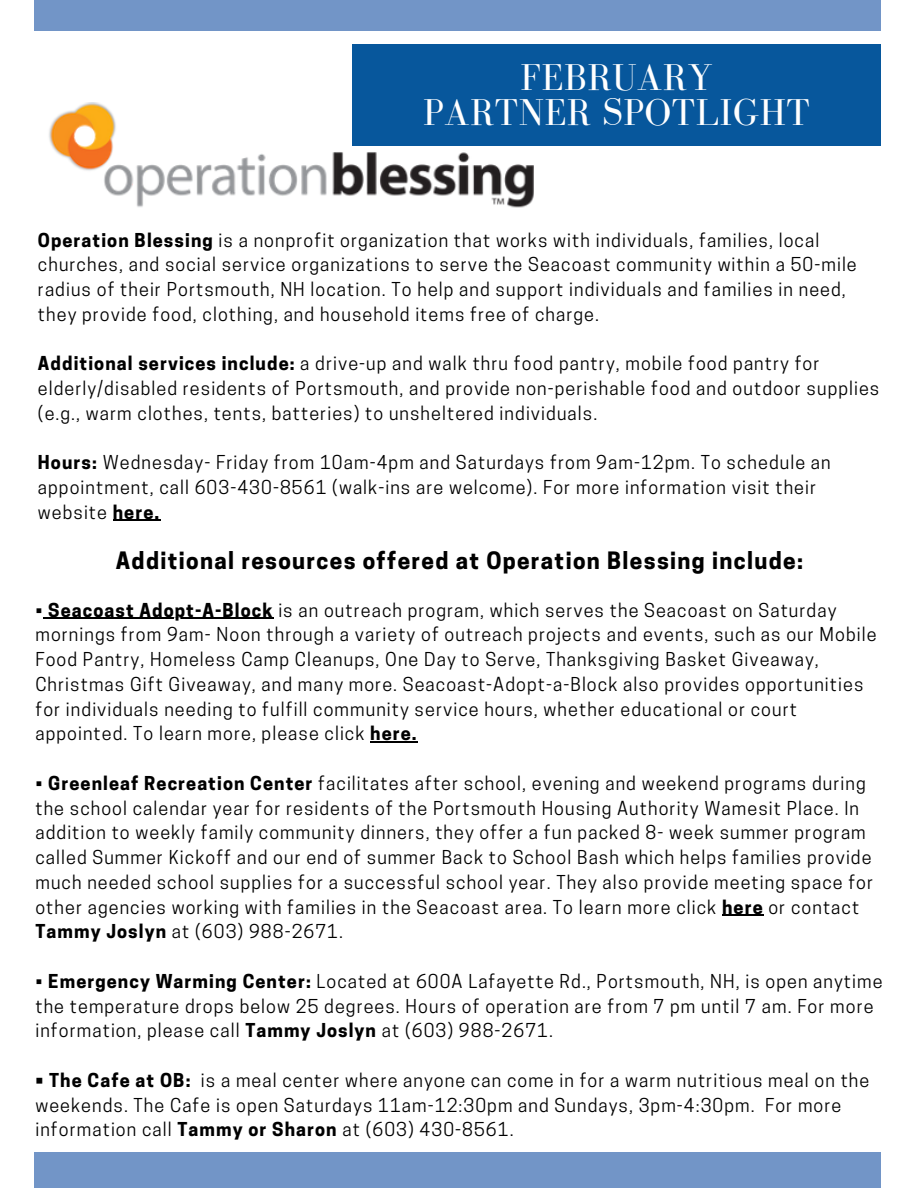
<style>
.page{position:relative;width:918px;height:1188px;background:#fff}
.page>*{position:absolute;margin:0;border:0;box-sizing:border-box;transform-origin:0 0}
.t1{font:38.4px/35px "Bodoni FLF";letter-spacing:.01em;color:#fff;text-align:center}
.t2{font:700 22.5px "Cooper Hewitt";letter-spacing:.06em;color:#000}
.t3{font:18px/24.8px "Cooper Hewitt";letter-spacing:.06em;color:#000}
.s1{font-weight:700}
</style>
<div class="page">
<div style="left:35px;top:1153px;width:846px;height:35px;background:#7295c7"></div>
<div style="left:35px;top:0;width:846px;height:31px;background:#7295c7"></div>
<div style="left:352px;top:44px;width:529px;height:102px;background:#07579c"></div>
<hr style="left:113px;top:520px;width:47px;height:1px;background:#000">
<hr style="left:44px;top:618px;width:230px;height:1px;background:#000">
<hr style="left:370px;top:742px;width:48px;height:1px;background:#000">
<hr style="left:722px;top:915px;width:42px;height:1px;background:#000">
<img style="left:49px;top:102px;width:484px;height:106px">
<h1 class="t1" style="left:423px;top:59px;width:388px">FEBRUARY<br>PARTNER SPOTLIGHT</h1>
<p class="t3" style="left:38px;top:230px;width:820px"><span class="s1">Operation Blessing</span> is a nonprofit organization that works with individuals, families, local churches, and social service organizations to serve the Seacoast community within a 50-mile radius of their Portsmouth, NH location. To help and support individuals and families in need, they provide food, clothing, and household items free of charge.</p>
<p class="t3" style="left:38px;top:353px;width:843px"><span class="s1">Additional services include:</span> a drive-up and walk thru food pantry, mobile food pantry for elderly/disabled residents of Portsmouth, and provide non-perishable food and outdoor supplies (e.g., warm clothes, tents, batteries) to unsheltered individuals.</p>
<p class="t3" style="left:38px;top:452px;width:794px"><span class="s1">Hours:</span> Wednesday- Friday from 10am-4pm and Saturdays from 9am-12pm. To schedule an appointment, call 603-430-8561 (walk-ins are welcome). For more information visit their website <span class="s1">here.</span></p>
<p class="t2" style="left:116px;top:553px;width:689px">Additional resources offered at Operation Blessing include:</p>
<p class="t3" style="left:35px;top:600px;width:843px">• <span class="s1">Seacoast Adopt-A-Block</span> is an outreach program, which serves the Seacoast on Saturday mornings from 9am- Noon through a variety of outreach projects and events, such as our Mobile Food Pantry, Homeless Camp Cleanups, One Day to Serve, Thanksgiving Basket Giveaway, Christmas Gift Giveaway, and many more. Seacoast-Adopt-a-Block also provides opportunities for individuals needing to fulfill community service hours, whether educational or court appointed. To learn more, please click <span class="s1">here.</span></p>
<p class="t3" style="left:35px;top:773px;width:839px">• <span class="s1">Greenleaf Recreation Center</span> facilitates after school, evening and weekend programs during the school calendar year for residents of the Portsmouth Housing Authority Wamesit Place. In addition to weekly family community dinners, they offer a fun packed 8- week summer program called Summer Kickoff and our end of summer Back to School Bash which helps families provide much needed school supplies for a successful school year. They also provide meeting space for other agencies working with families in the Seacoast area. To learn more click <span class="s1">here</span> or contact <span class="s1">Tammy Joslyn</span> at (603) 988-2671.</p>
<p class="t3" style="left:35px;top:971px;width:849px">• <span class="s1">Emergency Warming Center:</span> Located at 600A Lafayette Rd., Portsmouth, NH, is open anytime the temperature drops below 25 degrees. Hours of operation are from 7 pm until 7 am. For more information, please call <span class="s1">Tammy Joslyn</span> at (603) 988-2671.</p>
<p class="t3" style="left:35px;top:1070px;width:835px"><span class="s1">• The Cafe at OB:</span> is a meal center where anyone can come in for a warm nutritious meal on the weekends. The Cafe is open Saturdays 11am-12:30pm and Sundays, 3pm-4:30pm. For more information call <span class="s1">Tammy or Sharon</span> at (603) 430-8561.</p>
</div>
